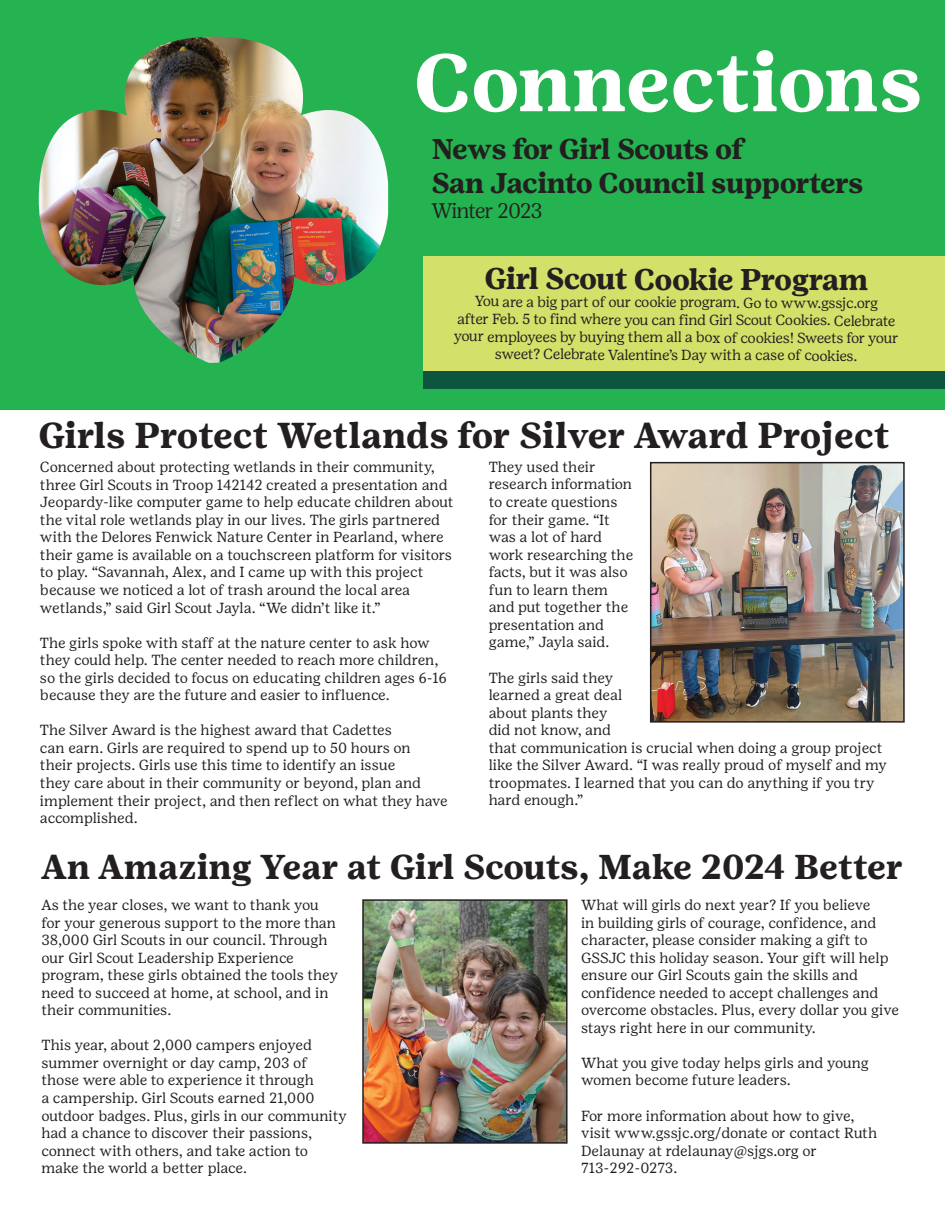
<style>
.page{position:relative;width:945px;height:1215px;background:#fff}
.page>*{position:absolute;margin:0;border:0;box-sizing:border-box;transform-origin:0 0}
.t1{font:700 81px "Girl Scout Text";color:#fff}
.t2{font:700 36px "Girl Scout Text";color:#231f20}
.t3{font:700 34.5px "Girl Scout Text";letter-spacing:-.01em;color:#231f20}
.t4{font:700 30px "Girl Scout Text";letter-spacing:-.035em;color:#231f20}
.t5{font:700 28.5px/34.2px "Girl Scout Text";letter-spacing:-.03em;color:#231f20}
.t6{font:300 21px "Girl Scout Display";letter-spacing:-.03em;color:#231f20}
.t7{font:14.7px/17.5px "Girl Scout Text";color:#231f20}
.t8{font:14.55px/17.5px "Girl Scout Text";letter-spacing:-.035em;color:#231f20;text-align:center}
</style>
<div class="page">
<div style="left:0;top:0;width:945px;height:409px;background:#25b251"></div>
<div style="left:423px;top:257px;width:522px;height:123px;background:#d3e069"></div>
<div style="left:423px;top:371px;width:522px;height:17px;background:#0c563f"></div>
<img style="left:365px;top:902px;width:200px;height:239px">
<div style="left:362px;top:899px;width:206px;height:245px;border:2px solid #231f20"></div>
<img style="left:39px;top:37px;width:349px;height:326px">
<img style="left:653px;top:465px;width:249px;height:255px">
<div style="left:650px;top:462px;width:255px;height:261px;border:2px solid #231f20"></div>
<h1 class="t1" style="left:414px;top:35px;width:510px">Connections</h1>
<h3 class="t5" style="left:431px;top:132px;width:433px">News for Girl Scouts of<br>San Jacinto Council supporters</h3>
<h3 class="t6" style="left:431px;top:199px;width:113px">Winter 2023</h3>
<h3 class="t4" style="left:484px;top:262px;width:386px">Girl Scout Cookie Program</h3>
<p class="t8" style="left:454px;top:293px;width:447px">You are a big part of our cookie program. Go to www.gssjc.org<br>after Feb. 5 to find where you can find Girl Scout Cookies. Celebrate your employees by buying them all a box of cookies! Sweets for your sweet? Celebrate Valentine’s Day with a case of cookies.</p>
<h2 class="t2" style="left:38px;top:414px;width:853px">Girls Protect Wetlands for Silver Award Project</h2>
<p class="t7" style="left:40px;top:458px;width:415px">Concerned about protecting wetlands in their community, three Girl Scouts in Troop 142142 created a presentation and Jeopardy-like computer game to help educate children about the vital role wetlands play in our lives. The girls partnered with the Delores Fenwick Nature Center in Pearland, where their game is available on a touchscreen platform for visitors to play. “Savannah, Alex, and I came up with this project because we noticed a lot of trash around the local area wetlands,” said Girl Scout Jayla. “We didn’t like it.”</p>
<p class="t7" style="left:40px;top:634px;width:409px">The girls spoke with staff at the nature center to ask how they could help. The center needed to reach more children, so the girls decided to focus on educating children ages 6-16 because they are the future and easier to influence.</p>
<p class="t7" style="left:40px;top:722px;width:409px">The Silver Award is the highest award that Cadettes<br>can earn. Girls are required to spend up to 50 hours on<br>their projects. Girls use this time to identify an issue<br>they care about in their community or beyond, plan and implement their project, and then reflect on what they have accomplished.</p>
<p class="t7" style="left:489px;top:458px;width:146px">They used their research information to create questions for their game. “It was a lot of hard work researching the facts, but it was also fun to learn them and put together the presentation and game,” Jayla said.</p>
<p class="t7" style="left:489px;top:669px;width:400px">The girls said they<br>learned a great deal<br>about plants they<br>did not know, and<br>that communication is crucial when doing a group project like the Silver Award. “I was really proud of myself and my troopmates. I learned that you can do anything if you try hard enough.”</p>
<h3 class="t3" style="left:41px;top:847px;width:863px">An Amazing Year at Girl Scouts, Make 2024 Better</h3>
<p class="t7" style="left:41px;top:896px;width:298px">As the year closes, we want to thank you for your generous support to the more than 38,000 Girl Scouts in our council. Through our Girl Scout Leadership Experience program, these girls obtained the tools they need to succeed at home, at school, and in their communities.</p>
<p class="t7" style="left:41px;top:1037px;width:307px">This year, about 2,000 campers enjoyed summer overnight or day camp, 203 of those were able to experience it through<br>a campership. Girl Scouts earned 21,000 outdoor badges. Plus, girls in our community had a chance to discover their passions, connect with others, and take action to make the world a better place.</p>
<p class="t7" style="left:581px;top:896px;width:319px">What will girls do next year? If you believe<br>in building girls of courage, confidence, and character, please consider making a gift to GSSJC this holiday season. Your gift will help ensure our Girl Scouts gain the skills and confidence needed to accept challenges and overcome obstacles. Plus, every dollar you give stays right here in our community.</p>
<p class="t7" style="left:581px;top:1054px;width:289px">What you give today helps girls and young women become future leaders.</p>
<p class="t7" style="left:581px;top:1107px;width:298px">For more information about how to give, visit www.gssjc.org/donate or contact Ruth Delaunay at rdelaunay@sjgs.org or 713-292-0273.</p>
</div>
